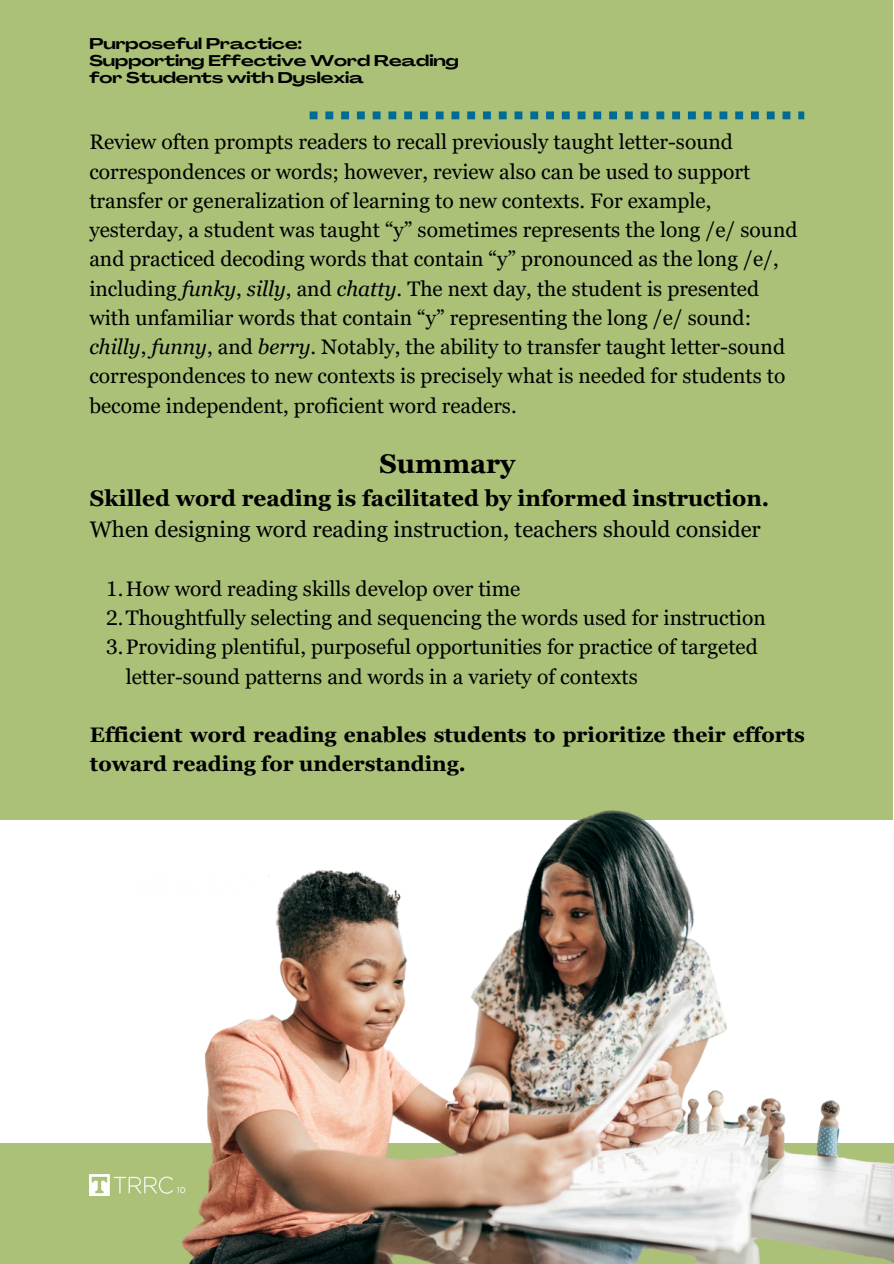
<style>
.page{position:relative;width:894px;height:1264px;background:#fff}
.page>*{position:absolute;margin:0;border:0;box-sizing:border-box;transform-origin:0 0}
.t1{font:700 27px "Georgia Pro";color:#000}
.t2{font:22.5px/31.5px "Georgia Pro";color:#000}
.t3{font:21px/29.2px "Georgia Pro";color:#000}
.t4{font:700 21px/29.2px "Georgia Pro";color:#000}
.t5{font:700 15.3px "Agrandir Grand";color:#000}
.t6{font:8.4px "Gotham";color:#fff}
.s1{font-style:italic}
.s2{font-weight:700}
</style>
<div class="page">
<div style="left:0;top:0;width:892px;height:819px;background:#abc178"></div>
<div style="left:0;top:1142px;width:893px;height:121px;background:#abc178"></div>
<img style="left:90px;top:790px;width:803px;height:473px">
<img style="left:89px;top:1174px;width:84px;height:21px">
<svg style="left:309px;top:111px;width:495px;height:8px"></svg>
<p class="t5" style="left:89px;top:37px;width:214px">Purposeful Practice:</p>
<p class="t5" style="left:89px;top:54px;width:371px">Supporting Effective Word Reading</p>
<p class="t5" style="left:89px;top:72px;width:276px">for Students with Dyslexia</p>
<p class="t3" style="left:89px;top:127px;width:709px">Review often prompts readers to recall previously taught letter-sound correspondences or words; however, review also can be used to support transfer or generalization of learning to new contexts. For example, yesterday, a student was taught “y” sometimes represents the long /e/ sound and practiced decoding words that contain “y” pronounced as the long /e/, including <span class="s1">funky</span>, <span class="s1">silly</span>, and <span class="s1">chatty</span>. The next day, the student is presented with unfamiliar words that contain “y” representing the long /e/ sound: <span class="s1">chilly</span>, <span class="s1">funny</span>, and <span class="s1">berry</span>. Notably, the ability to transfer taught letter-sound correspondences to new contexts is precisely what is needed for students to become independent, proficient word readers.</p>
<p class="t1" style="left:379px;top:448px;width:137px">Summary</p>
<p class="t2" style="left:90px;top:482px;width:680px"><span class="s2">Skilled word reading is facilitated by informed instruction.<br></span>When designing word reading instruction, teachers should consider</p>
<p class="t3" style="left:106px;top:574px;width:416px">1.How word reading skills develop over time</p>
<h2 class="t3" style="left:106px;top:603px;width:661px">2.Thoughtfully selecting and sequencing the words used for instruction</h2>
<h2 class="t3" style="left:126px;top:632px;width:633px;text-indent:-20px">3.Providing plentiful, purposeful opportunities for practice of targeted letter-sound patterns and words in a variety of contexts</h2>
<p class="t4" style="left:90px;top:720px;width:716px">Efficient word reading enables students to prioritize their efforts toward reading for understanding.</p>
<h1 class="t6" style="left:177px;top:1184px;width:11px">10</h1>
</div>
